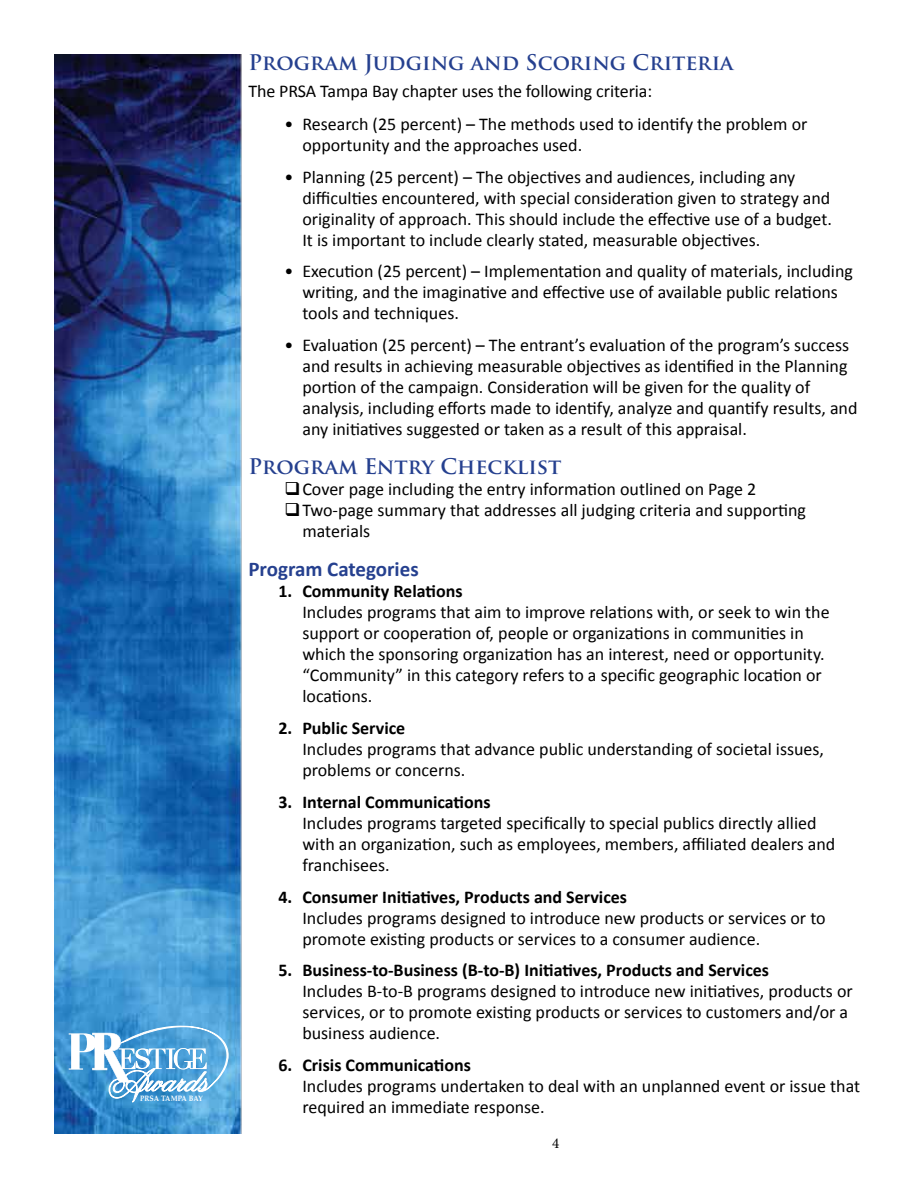
<style>
.page{position:relative;width:918px;height:1188px;background:#fff}
.page>*{position:absolute;margin:0;border:0;box-sizing:border-box;transform-origin:0 0}
.t1{font:700 21px "Trajan Pro";color:#25408f}
.t2{font:700 21px "Calibri";color:#25408f}
.t3{font:18px/21px "Calibri";color:#000}
.t4{font:700 18px "Calibri";color:#000}
.t5{font:15px "Minion Pro";color:#000}
.t6{font:700 7.8px "Palatino";letter-spacing:.01em;color:#fff;scale:.9 1}
</style>
<div class="page">
<img style="left:54px;top:54px;width:188px;height:1080px">
<svg style="left:69px;top:1023px;width:159px;height:80px"></svg>
<p class="t6" style="left:140px;top:1091px;width:71px">PRSA TAMPA BAY</p>
<p class="t1" style="left:248px;top:49px;width:487px">Program Judging and Scoring Criteria</p>
<p class="t3" style="left:248px;top:79px;width:405px">The PRSA Tampa Bay chapter uses the following criteria:</p>
<p class="t3" style="left:302px;top:112px;width:507px;text-indent:-18px">• Research (25 percent) – The methods used to identify the problem or opportunity and the approaches used.</p>
<p class="t3" style="left:302px;top:165px;width:531px;text-indent:-18px">• Planning (25 percent) – The objectives and audiences, including any difficulties encountered, with special consideration given to strategy and originality of approach. This should include the effective use of a budget.<br>It is important to include clearly stated, measurable objectives.</p>
<p class="t3" style="left:302px;top:260px;width:552px;text-indent:-18px">• Execution (25 percent) – Implementation and quality of materials, including writing, and the imaginative and effective use of available public relations tools and techniques.</p>
<p class="t3" style="left:302px;top:334px;width:557px;text-indent:-18px">• Evaluation (25 percent) – The entrant’s evaluation of the program’s success and results in achieving measurable objectives as identified in the Planning portion of the campaign. Consideration will be given for the quality of analysis, including efforts made to identify, analyze and quantify results, and any initiatives suggested or taken as a result of this appraisal.</p>
<p class="t1" style="left:248px;top:453px;width:315px">Program Entry Checklist</p>
<p class="t3" style="left:284px;top:478px;width:473px">❑Cover page including the entry information outlined on Page 2</p>
<p class="t3" style="left:302px;top:499px;width:505px;text-indent:-18px">❑Two-page summary that addresses all judging criteria and supporting materials</p>
<p class="t2" style="left:248px;top:556px;width:172px">Program Categories</p>
<p class="t4" style="left:278px;top:579px;width:186px">1. Community Relations</p>
<p class="t3" style="left:302px;top:600px;width:529px">Includes programs that aim to improve relations with, or seek to win the support or cooperation of, people or organizations in communities in which the sponsoring organization has an interest, need or opportunity. “Community” in this category refers to a specific geographic location or locations.</p>
<p class="t4" style="left:278px;top:717px;width:128px">2. Public Service</p>
<p class="t3" style="left:302px;top:738px;width:523px">Includes programs that advance public understanding of societal issues, problems or concerns.</p>
<p class="t4" style="left:278px;top:791px;width:214px">3. Internal Communications</p>
<p class="t3" style="left:302px;top:811px;width:535px">Includes programs targeted specifically to special publics directly allied with an organization, such as employees, members, affiliated dealers and franchisees.</p>
<p class="t4" style="left:278px;top:885px;width:350px">4. Consumer Initiatives, Products and Services</p>
<p class="t3" style="left:302px;top:906px;width:525px">Includes programs designed to introduce new products or services or to promote existing products or services to a consumer audience.</p>
<p class="t4" style="left:278px;top:959px;width:492px">5. Business-to-Business (B-to-B) Initiatives, Products and Services</p>
<p class="t3" style="left:302px;top:980px;width:552px">Includes B-to-B programs designed to introduce new initiatives, products or services, or to promote existing products or services to customers and/or a business audience.</p>
<p class="t4" style="left:278px;top:1054px;width:194px">6. Crisis Communications</p>
<p class="t3" style="left:302px;top:1075px;width:559px">Includes programs undertaken to deal with an unplanned event or issue that required an immediate response.</p>
<p class="t5" style="left:552px;top:1133px;width:9px">4</p>
</div>
